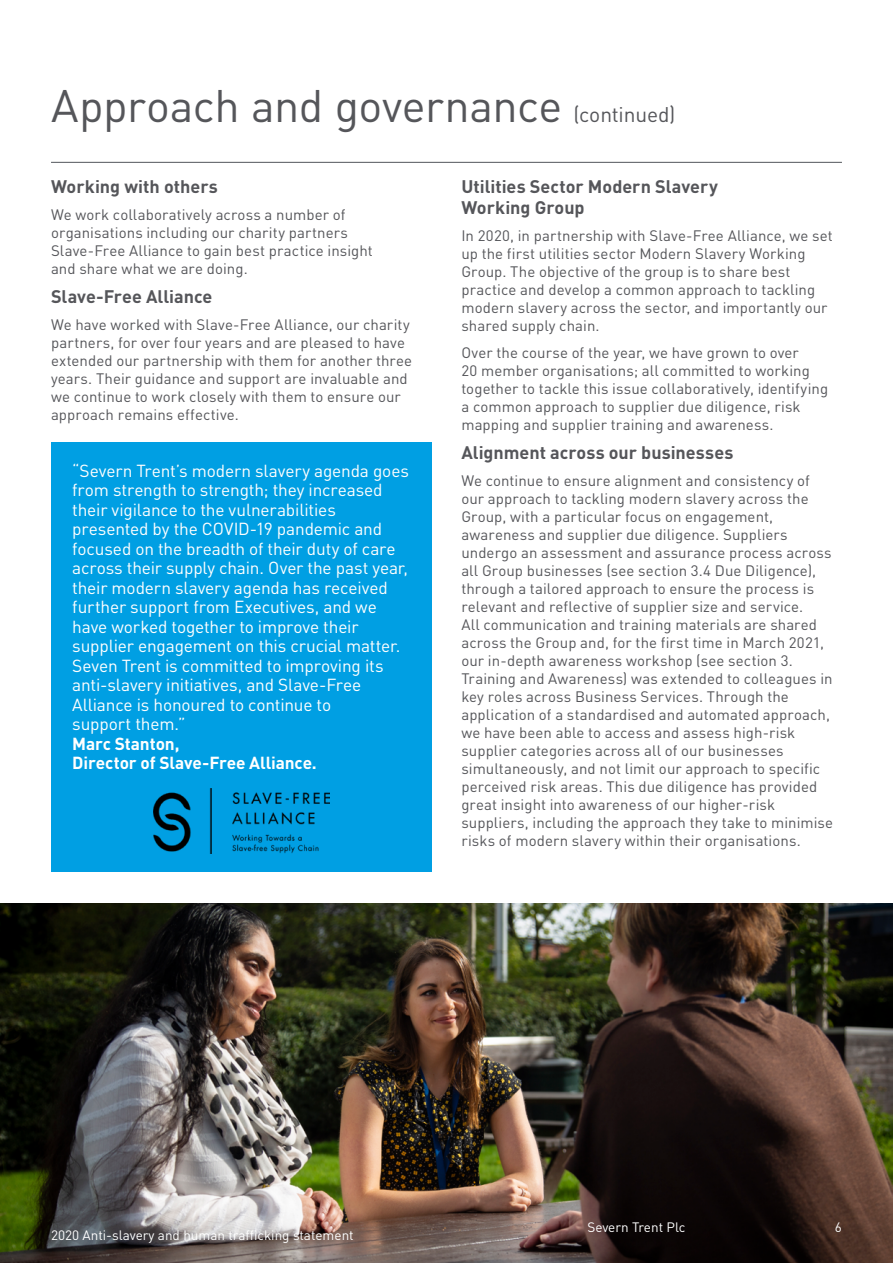
<style>
.page{position:relative;width:893px;height:1263px;background:#fff}
.page>*{position:absolute;margin:0;border:0;box-sizing:border-box;transform-origin:0 0}
.t1{font:45px "DINOT";letter-spacing:-.01em;color:#55565a}
.t2{font:700 18px/21px "DINOT";color:#55565a}
.t3{font:17.25px/19.5px "DINOT";letter-spacing:-.01em;color:#fff}
.t4{font:700 17.25px/19.5px "DINOT";letter-spacing:-.01em;color:#fff}
.t5{font:15px/18px "DINOT";letter-spacing:.005em;color:#55565a}
.t6{font:13.5px "DINOT";color:#fff}
.s1{font-size:21px}
</style>
<div class="page">
<img style="left:0;top:903px;width:893px;height:360px">
<hr style="left:51px;top:162px;width:791px;height:1px;background:#52555b">
<div style="left:51px;top:442px;width:381px;height:430px;background:#009fe3"></div>
<img style="left:153px;top:788px;width:177px;height:65px">
<h1 class="t1" style="left:51px;top:78px;width:626px">Approach and governance <span class="s1">(continued)</span></h1>
<p class="t2" style="left:51px;top:176px;width:168px">Working with others</p>
<p class="t5" style="left:51px;top:205px;width:323px">We work collaboratively across a number of organisations including our charity partners Slave-Free Alliance to gain best practice insight and share what we are doing.</p>
<p class="t2" style="left:51px;top:286px;width:163px">Slave-Free Alliance</p>
<p class="t5" style="left:51px;top:315px;width:363px">We have worked with Slave-Free Alliance, our charity partners, for over four years and are pleased to have extended our partnership with them for another three years. Their guidance and support are invaluable and we continue to work closely with them to ensure our approach remains effective.</p>
<p class="t3" style="left:72px;top:460px;width:338px">“Severn Trent’s modern slavery agenda goes from strength to strength; they increased their vigilance to the vulnerabilities presented by the COVID-19 pandemic and focused on the breadth of their duty of care across their supply chain. Over the past year, their modern slavery agenda has received further support from Executives, and we have worked together to improve their supplier engagement on this crucial matter.<br>Seven Trent is committed to improving its anti-slavery initiatives, and Slave-Free Alliance is honoured to continue to<br>support them.”</p>
<p class="t4" style="left:72px;top:733px;width:246px">Marc Stanton,<br>Director of Slave-Free Alliance.</p>
<p class="t2" style="left:461px;top:176px;width:258px">Utilities Sector Modern Slavery<br>Working Group</p>
<p class="t5" style="left:461px;top:226px;width:373px">In 2020, in partnership with Slave-Free Alliance, we set up the first utilities sector Modern Slavery Working Group. The objective of the group is to share best practice and develop a common approach to tackling modern slavery across the sector, and importantly our shared supply chain.</p>
<p class="t5" style="left:461px;top:343px;width:368px">Over the course of the year, we have grown to over<br>20 member organisations; all committed to working together to tackle this issue collaboratively, identifying a common approach to supplier due diligence, risk mapping and supplier training and awareness.</p>
<p class="t2" style="left:461px;top:441px;width:273px">Alignment across our businesses</p>
<p class="t5" style="left:461px;top:471px;width:373px">We continue to ensure alignment and consistency of our approach to tackling modern slavery across the Group, with a particular focus on engagement, awareness and supplier due diligence. Suppliers undergo an assessment and assurance process across all Group businesses (see section 3.4 Due Diligence), through a tailored approach to ensure the process is relevant and reflective of supplier size and service.<br>All communication and training materials are shared across the Group and, for the first time in March 2021, our in-depth awareness workshop (see section 3.<br>Training and Awareness) was extended to colleagues in key roles across Business Services. Through the application of a standardised and automated approach, we have been able to access and assess high-risk supplier categories across all of our businesses simultaneously, and not limit our approach to specific perceived risk areas. This due diligence has provided great insight into awareness of our higher-risk suppliers, including the approach they take to minimise risks of modern slavery within their organisations.</p>
<p class="t6" style="left:51px;top:1226px;width:304px">2020 Anti-slavery and human trafficking statement</p>
<p class="t6" style="left:587px;top:1218px;width:100px">Severn Trent Plc</p>
<p class="t6" style="left:835px;top:1218px;width:9px">6</p>
</div>
